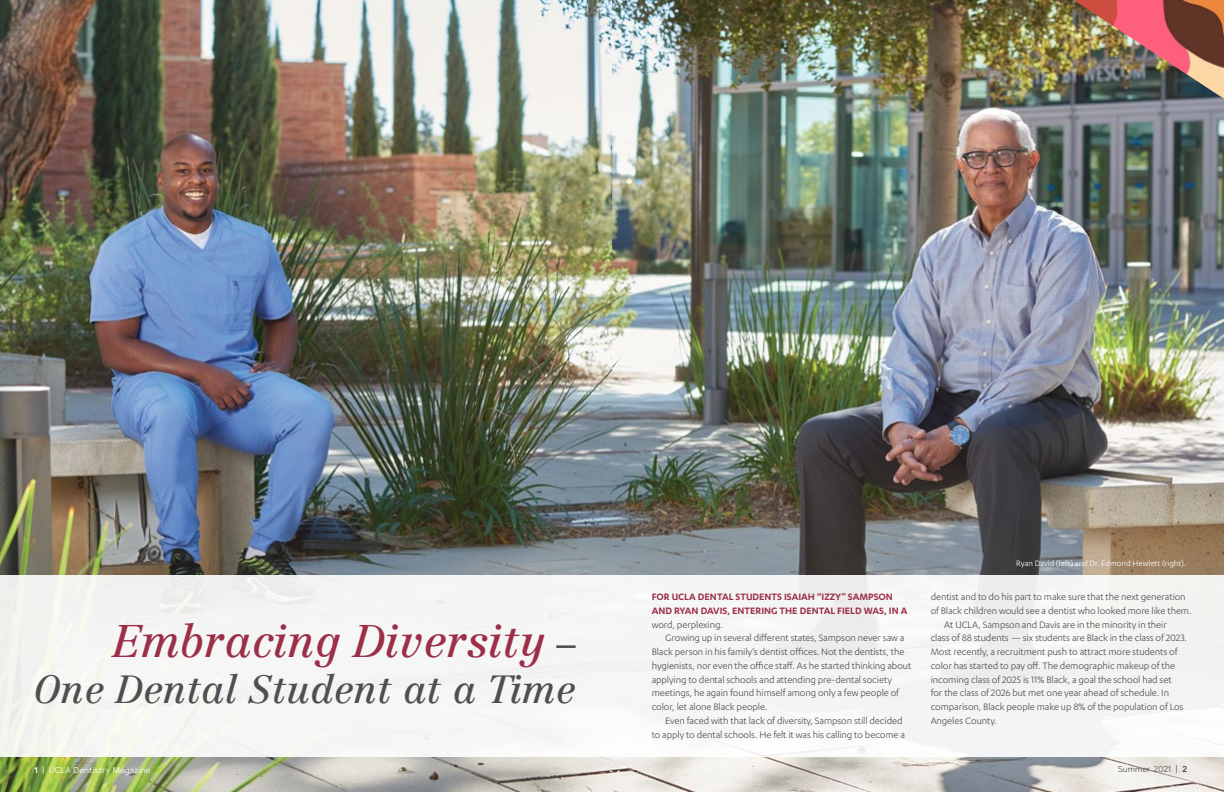
<style>
.page{position:relative;width:1224px;height:792px;background:#fff}
.page>*{position:absolute;margin:0;border:0;box-sizing:border-box;transform-origin:0 0}
.t1{font:italic 45px "Centennial LT Pro";color:#9c2f47}
.t2{font:italic 38.7px "Centennial LT Pro";color:#4f4f51}
.t3{font:10.8px "Karbon";letter-spacing:-.01em;color:#4f4f51}
.t4{font:600 10.8px/13.7px "Karbon";color:#9c2f47}
.t5{font:9px "Karbon";color:#fff}
.t6{font:8.5px "Artegra Sans";color:#fff}
.t7{font:8.5px "Artegra Sans";color:#4f4f51}
.s1{font-style:normal;font-size:38.7px;color:#4f4f51}
.s2{font-weight:600}
</style>
<div class="page">
<img style="left:0;top:0;width:1224px;height:792px">
<div style="left:0;top:575px;width:612px;height:181px;background:#f5f6f6"></div>
<div style="left:612px;top:575px;width:612px;height:181px;background:#f4f5f5"></div>
<img style="left:1074px;top:0;width:150px;height:99px">
<h1 class="t1" style="left:113px;top:613px;width:465px">Embracing Diversity <span class="s1">–</span></h1>
<h2 class="t2" style="left:34px;top:665px;width:543px">One Dental Student at a Time</h2>
<p class="t4" style="left:652px;top:590px;width:257px">FOR UCLA DENTAL STUDENTS ISAIAH “IZZY” SAMPSON<br>AND RYAN DAVIS, ENTERING THE DENTAL FIELD WAS, IN A</p>
<p class="t3" style="left:652px;top:618px;width:73px">word, perplexing.</p>
<p class="t3" style="left:665px;top:632px;width:241px">Growing up in several different states, Sampson never saw a</p>
<p class="t3" style="left:652px;top:646px;width:254px">Black person in his family’s dentist offices. Not the dentists, the</p>
<p class="t3" style="left:652px;top:660px;width:261px">hygienists, nor even the office staff. As he started thinking about</p>
<p class="t3" style="left:652px;top:673px;width:242px">applying to dental schools and attending pre-dental society</p>
<p class="t3" style="left:652px;top:687px;width:249px">meetings, he again found himself among only a few people of</p>
<p class="t3" style="left:652px;top:701px;width:117px">color, let alone Black people.</p>
<p class="t3" style="left:665px;top:715px;width:239px">Even faced with that lack of diversity, Sampson still decided</p>
<p class="t3" style="left:652px;top:728px;width:255px">to apply to dental schools. He felt it was his calling to become a</p>
<p class="t5" style="left:1016px;top:558px;width:171px">Ryan David (left) and Dr. Edmond Hewlett (right).</p>
<p class="t3" style="left:931px;top:591px;width:257px">dentist and to do his part to make sure that the next generation</p>
<p class="t3" style="left:931px;top:605px;width:262px">of Black children would see a dentist who looked more like them.</p>
<p class="t3" style="left:944px;top:618px;width:224px">At UCLA, Sampson and Davis are in the minority in their</p>
<p class="t3" style="left:931px;top:632px;width:258px">class of 88 students — six students are Black in the class of 2023.</p>
<p class="t3" style="left:931px;top:646px;width:248px">Most recently, a recruitment push to attract more students of</p>
<p class="t3" style="left:931px;top:660px;width:246px">color has started to pay off. The demographic makeup of the</p>
<p class="t3" style="left:931px;top:673px;width:243px">incoming class of 2025 is 11% Black, a goal the school had set</p>
<p class="t3" style="left:931px;top:687px;width:240px">for the class of 2026 but met one year ahead of schedule. In</p>
<p class="t3" style="left:931px;top:701px;width:254px">comparison, Black people make up 8% of the population of Los</p>
<p class="t3" style="left:931px;top:715px;width:68px">Angeles County.</p>
<p class="t6" style="left:35px;top:764px;width:117px"><span class="s2">1</span> | UCLA Dentistry Magazine</p>
<p class="t7" style="left:1118px;top:763px;width:71px">Summer 2021 | <span class="s2">2</span></p>
</div>
